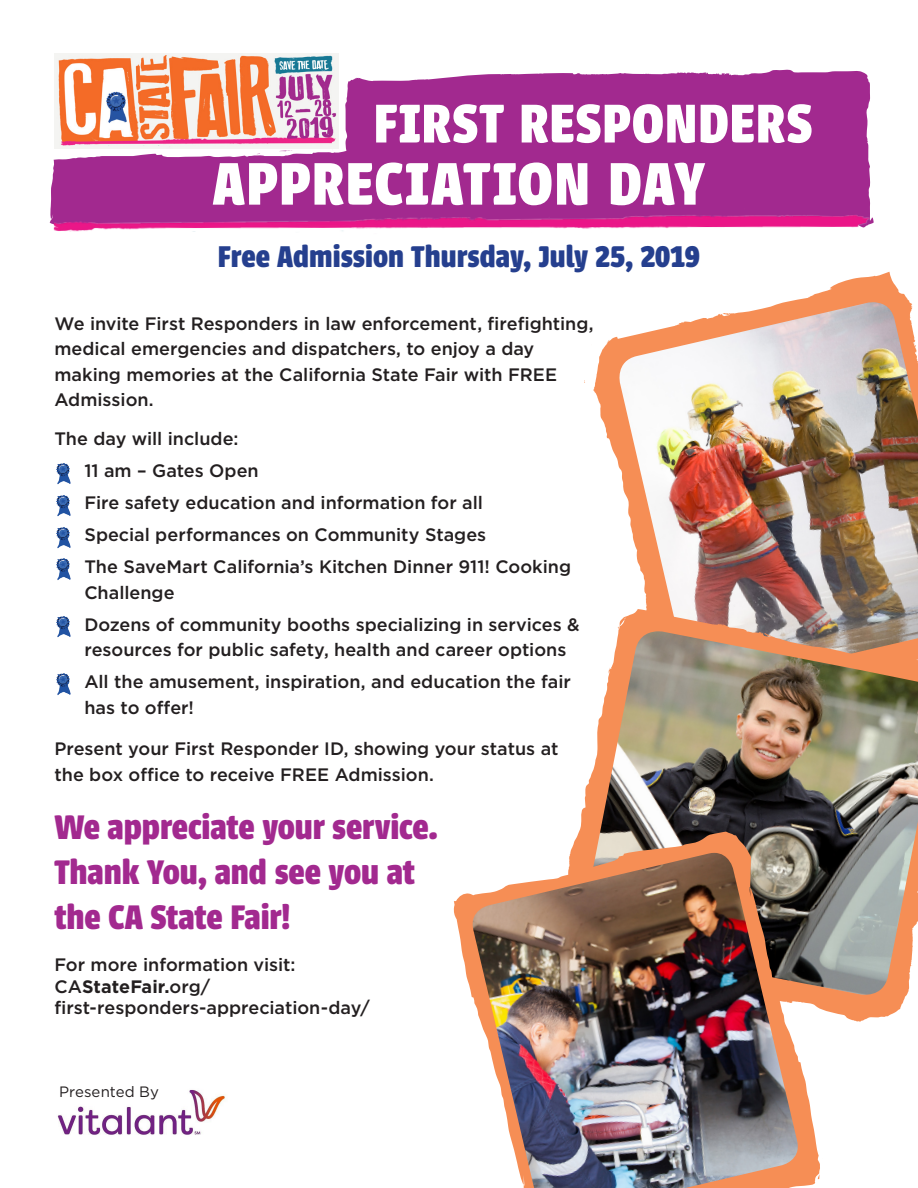
<style>
.page{position:relative;width:918px;height:1188px;background:#fff}
.page>*{position:absolute;margin:0;border:0;box-sizing:border-box;transform-origin:0 0}
.t1{font:700 66px "Urbana";letter-spacing:.02em;color:#fff}
.t2{font:700 60px "Urbana";letter-spacing:.015em;color:#fff}
.t3{font:700 37.5px/45px "Urbana";letter-spacing:-.005em;color:#a2298f}
.t4{font:700 33px "Urbana";color:#253f8e}
.t5{font:500 18px/25.5px "Gotham";color:#231f20}
.t6{font:15px "Gotham";letter-spacing:.005em;color:#231f20}
.s1{font-weight:700}
</style>
<div class="page">
<svg style="left:584px;top:272px;width:326px;height:183px"></svg>
<img style="left:615px;top:302px;width:303px;height:307px">
<svg style="left:617px;top:609px;width:301px;height:413px"></svg>
<img style="left:579px;top:631px;width:339px;height:368px">
<svg style="left:453px;top:832px;width:370px;height:354px"></svg>
<img style="left:469px;top:853px;width:333px;height:335px">
<div style="left:50px;top:69px;width:821px;height:159px;background:#a2298f"></div>
<img style="left:56px;top:463px;width:15px;height:22px">
<img style="left:56px;top:495px;width:15px;height:22px">
<img style="left:56px;top:527px;width:15px;height:22px">
<img style="left:56px;top:558px;width:15px;height:22px">
<img style="left:56px;top:616px;width:15px;height:22px">
<img style="left:56px;top:673px;width:15px;height:22px">
<img style="left:54px;top:200px;width:820px;height:32px">
<svg style="left:50px;top:53px;width:299px;height:110px"></svg>
<img style="left:57px;top:1090px;width:168px;height:45px">
<img style="left:54px;top:54px;width:284px;height:95px">
<p class="t2" style="left:374px;top:89px;width:440px">FIRST RESPONDERS</p>
<p class="t1" style="left:213px;top:146px;width:494px">APPRECIATION DAY</p>
<p class="t4" style="left:218px;top:238px;width:484px">Free Admission Thursday, July 25, 2019</p>
<p class="t5" style="left:54px;top:310px;width:541px">We invite First Responders in law enforcement, firefighting, medical emergencies and dispatchers, to enjoy a day making memories at the California State Fair with FREE Admission.</p>
<p class="t5" style="left:54px;top:426px;width:186px">The day will include:</p>
<p class="t5" style="left:84px;top:458px;width:176px">11 am – Gates Open</p>
<p class="t5" style="left:84px;top:490px;width:400px">Fire safety education and information for all</p>
<p class="t5" style="left:84px;top:522px;width:403px">Special performances on Community Stages</p>
<p class="t5" style="left:84px;top:554px;width:488px">The SaveMart California’s Kitchen Dinner 911! Cooking<br>Challenge</p>
<p class="t5" style="left:84px;top:611px;width:497px">Dozens of community booths specializing in services &amp; resources for public safety, health and career options</p>
<p class="t5" style="left:84px;top:669px;width:488px">All the amusement, inspiration, and education the fair has to offer!</p>
<p class="t5" style="left:54px;top:736px;width:506px">Present your First Responder ID, showing your status at the box office to receive FREE Admission.</p>
<p class="t3" style="left:54px;top:806px;width:385px">We appreciate your service.<br>Thank You, and see you at the CA State Fair!</p>
<p class="t5" style="left:54px;top:954px;width:317px;line-height:21.6px">For more information visit:<br>CA<span class="s1">StateFair.</span>org/ first-responders-appreciation-day/</p>
<p class="t6" style="left:59px;top:1083px;width:101px">Presented By</p>
</div>
